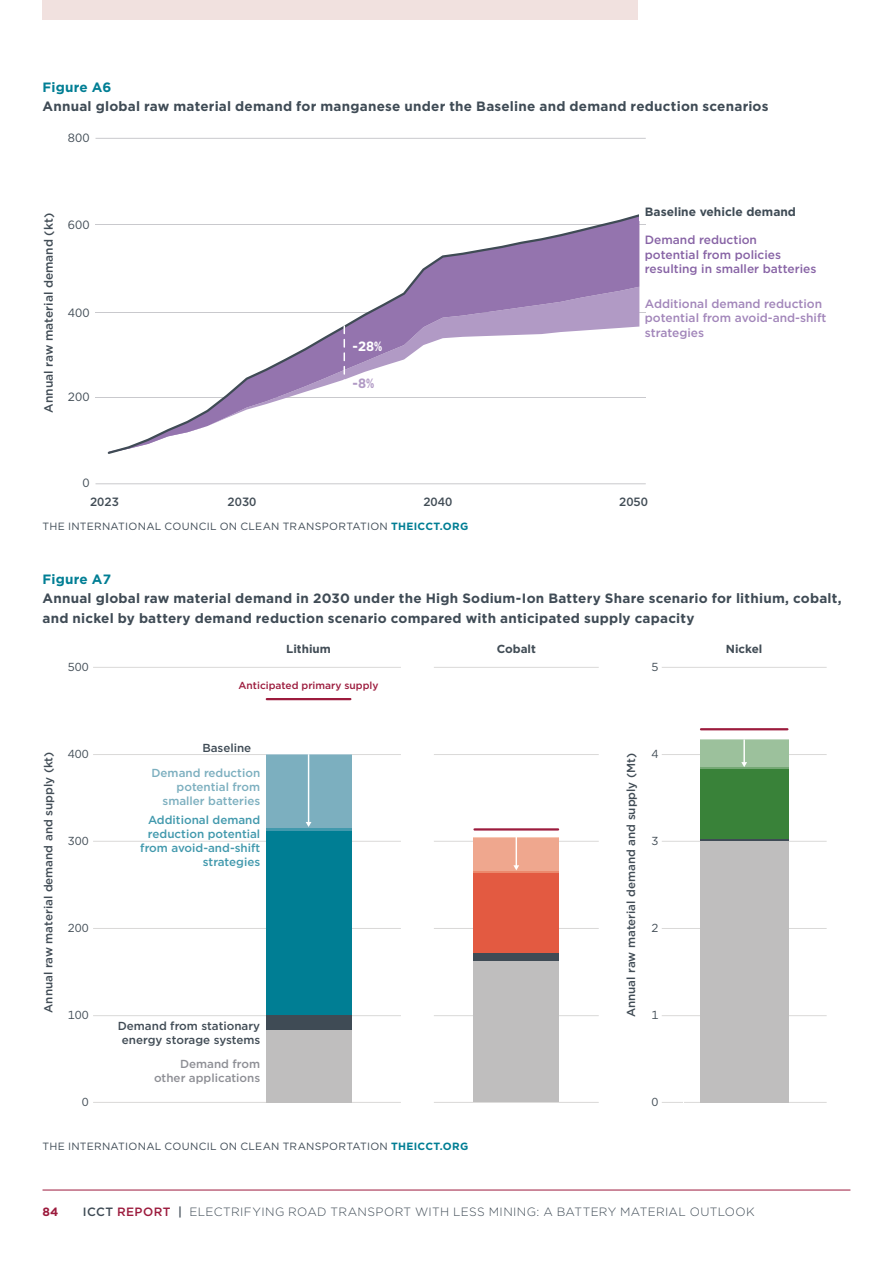
<style>
.page{position:relative;width:893px;height:1263px;background:#fff}
.page>*{position:absolute;margin:0;border:0;box-sizing:border-box;transform-origin:0 0}
.Figure_title{font:700 13.5px/19.5px "Gotham";letter-spacing:.015em;color:#3f4b55}
.Figure_number{font:700 13.5px "Gotham";letter-spacing:.01em;color:#007e94}
.t1{font:700 13.5px "Gotham";color:#fff}
.t2{font:700 13.5px "Gotham";color:#b19ac5}
.t3{font:300 12px "Gotham";letter-spacing:.03em;color:#3f4b55}
.t4{font:500 12px/14.4px "Gotham";color:#8763a5}
.t5{font:500 12px/14.4px "Gotham";color:#a286ba}
.t6{font:500 12px "Gotham";color:#414c55}
.t7{font:700 12px "Gotham";color:#3f4b55}
.t8{font:12px "Gotham";color:#414c55}
.t9{font:700 12px "Gotham";color:#9c1b3d}
.t10{font:500 11.7px/14px "Gotham";color:#414c55;text-align:center}
.t11{font:500 11.7px/14px "Gotham";color:#4299ad;text-align:right}
.t12{font:500 11.7px/24.8px "Gotham";color:#7cafbf}
.t13{font:500 11.7px/14px "Gotham";color:#8e8f95;text-align:right}
.t14{font:11.7px "Gotham";color:#414c55}
.t15{font:700 11.7px "Gotham";color:#414c55}
.Figure_credit{font:10.5px "Gotham";letter-spacing:.025em;color:#3f4b55}
.t16{font:500 10.2px "Gotham";color:#9c1b3d}
.s1{font-weight:700;color:#007e94}
.s2{color:#3f4b55}
.s3{font-weight:500}
.s4{font-weight:500;color:#9c1b3d}
</style>
<div class="page">
<hr style="left:43px;top:1190px;width:807px;height:1px;background:#9c1b3d">
<div style="left:43px;top:0;width:595px;height:20px;background:#f1e1df"></div>
<hr style="left:95px;top:398px;width:551px;height:1px;background:#c9c9cd">
<hr style="left:95px;top:313px;width:551px;height:1px;background:#c9c9cd">
<hr style="left:95px;top:224px;width:551px;height:1px;background:#c9c9cd">
<hr style="left:95px;top:138px;width:551px;height:1px;background:#c9c9cd">
<hr style="left:95px;top:483px;width:551px;height:1px;background:#c9c9cd">
<svg style="left:106px;top:214px;width:536px;height:240px"></svg>
<svg style="left:344px;top:320px;width:1px;height:67px"></svg>
<div style="left:639px;top:205px;width:17px;height:16px;background:#fff"></div>
<hr style="left:434px;top:667px;width:165px;height:1px;background:#dad9d8">
<hr style="left:434px;top:754px;width:165px;height:1px;background:#dad9d8">
<hr style="left:434px;top:841px;width:165px;height:1px;background:#dad9d8">
<hr style="left:434px;top:928px;width:165px;height:1px;background:#dad9d8">
<hr style="left:434px;top:1015px;width:165px;height:1px;background:#dad9d8">
<hr style="left:434px;top:1102px;width:165px;height:1px;background:#dad9d8">
<hr style="left:93px;top:667px;width:308px;height:1px;background:#dad9d8">
<hr style="left:93px;top:754px;width:308px;height:1px;background:#dad9d8">
<hr style="left:93px;top:841px;width:308px;height:1px;background:#dad9d8">
<hr style="left:93px;top:928px;width:308px;height:1px;background:#dad9d8">
<hr style="left:93px;top:1015px;width:308px;height:1px;background:#dad9d8">
<hr style="left:93px;top:1102px;width:308px;height:1px;background:#dad9d8">
<hr style="left:662px;top:754px;width:165px;height:1px;background:#dad9d8">
<hr style="left:662px;top:667px;width:165px;height:1px;background:#dad9d8">
<hr style="left:662px;top:841px;width:165px;height:1px;background:#dad9d8">
<hr style="left:662px;top:928px;width:165px;height:1px;background:#dad9d8">
<hr style="left:662px;top:1015px;width:165px;height:1px;background:#dad9d8">
<hr style="left:662px;top:1102px;width:165px;height:1px;background:#dad9d8">
<div style="left:473px;top:960px;width:86px;height:142px;background:#bfbebe"></div>
<div style="left:266px;top:1030px;width:85px;height:72px;background:#bfbebe"></div>
<div style="left:473px;top:953px;width:86px;height:7px;background:#3f4b55"></div>
<div style="left:266px;top:1014px;width:85px;height:16px;background:#3f4b55"></div>
<div style="left:266px;top:831px;width:85px;height:183px;background:#007e94"></div>
<div style="left:473px;top:872px;width:86px;height:81px;background:#e35a41"></div>
<hr style="left:266px;top:828px;width:85px;height:3px;background:#4299ad">
<hr style="left:473px;top:870px;width:86px;height:2px;background:#eb896c">
<div style="left:266px;top:755px;width:85px;height:73px;background:#7cafbf"></div>
<div style="left:473px;top:838px;width:86px;height:32px;background:#efa78e"></div>
<hr style="left:266px;top:754px;width:85px;height:1px;background:#adcad5">
<hr style="left:473px;top:837px;width:86px;height:1px;background:#f7c9b6">
<hr style="left:684px;top:1037px;width:1px;height:74px;background:#fff">
<hr style="left:474px;top:828px;width:84px;height:2px;background:#9c1b3d">
<hr style="left:267px;top:698px;width:83px;height:2px;background:#9c1b3d">
<div style="left:700px;top:841px;width:88px;height:261px;background:#bfbebe"></div>
<hr style="left:700px;top:838px;width:88px;height:3px;background:#3f4b55">
<div style="left:700px;top:769px;width:88px;height:69px;background:#398239"></div>
<hr style="left:700px;top:767px;width:88px;height:2px;background:#75a875">
<div style="left:700px;top:740px;width:88px;height:27px;background:#9cc19c"></div>
<hr style="left:700px;top:739px;width:88px;height:1px;background:#c4dac4">
<hr style="left:701px;top:728px;width:86px;height:2px;background:#9c1b3d">
<hr style="left:743px;top:739px;width:2px;height:24px;background:#fff">
<svg style="left:741px;top:762px;width:6px;height:5px"></svg>
<svg style="left:513px;top:837px;width:6px;height:33px"></svg>
<hr style="left:308px;top:754px;width:1px;height:69px;background:#fff">
<svg style="left:306px;top:822px;width:5px;height:5px"></svg>
<p class="Figure_number" style="left:43px;top:78px;width:70px">Figure A6</p>
<p class="Figure_title" style="left:43px;top:96px;width:727px">Annual global raw material demand for manganese under the Baseline and demand reduction scenarios</p>
<p class="t8" style="left:68px;top:130px;width:23px">800</p>
<p class="t6" style="left:41px;top:412px;width:201px;rotate:-90deg">Annual raw material demand (kt)</p>
<p class="t8" style="left:68px;top:217px;width:23px">600</p>
<p class="t8" style="left:68px;top:305px;width:23px">400</p>
<p class="t8" style="left:68px;top:389px;width:23px">200</p>
<p class="t1" style="left:352px;top:337px;width:31px">-28%</p>
<p class="t2" style="left:352px;top:374px;width:23px">-8%</p>
<p class="t7" style="left:645px;top:204px;width:153px">Baseline vehicle demand</p>
<p class="t4" style="left:645px;top:233px;width:173px">Demand reduction<br>potential from policies resulting in smaller batteries</p>
<p class="t5" style="left:645px;top:296px;width:183px">Additional demand reduction potential from avoid-and-shift strategies</p>
<p class="t8" style="left:82px;top:475px;width:9px">0</p>
<p class="t6" style="left:90px;top:494px;width:30px">2023</p>
<p class="t6" style="left:228px;top:494px;width:30px">2030</p>
<p class="t6" style="left:423px;top:494px;width:30px">2040</p>
<p class="t6" style="left:619px;top:494px;width:30px">2050</p>
<p class="Figure_credit" style="left:43px;top:520px;width:427px">THE INTERNATIONAL COUNCIL ON CLEAN TRANSPORTATION <span class="s1">THEICCT.ORG</span></p>
<p class="Figure_number" style="left:43px;top:570px;width:70px">Figure A7</p>
<p class="Figure_title" style="left:43px;top:588px;width:801px">Annual global raw material demand in 2030 under the High Sodium-Ion Battery Share scenario for lithium, cobalt, and nickel by battery demand reduction scenario compared with anticipated supply capacity</p>
<p class="t14" style="left:68px;top:659px;width:22px">500</p>
<p class="t10" style="left:41px;top:1013px;width:263px;rotate:-90deg">Annual raw material demand and supply (kt)</p>
<p class="t14" style="left:68px;top:746px;width:22px">400</p>
<p class="t14" style="left:68px;top:833px;width:22px">300</p>
<p class="t14" style="left:68px;top:920px;width:22px">200</p>
<p class="t14" style="left:68px;top:1007px;width:22px">100</p>
<p class="t14" style="left:82px;top:1094px;width:8px">0</p>
<p class="t15" style="left:286px;top:641px;width:46px">Lithium</p>
<p class="t15" style="left:497px;top:641px;width:41px">Cobalt</p>
<p class="t15" style="left:726px;top:641px;width:38px">Nickel</p>
<p class="t16" style="left:239px;top:679px;width:141px">Anticipated primary supply</p>
<p class="t14" style="left:651px;top:659px;width:8px">5</p>
<p class="t12" style="left:152px;top:735px;width:110px;text-indent:51px"><span class="s2">Baseline<br></span>Demand reduction</p>
<p class="t12" style="left:163px;top:779px;width:99px;line-height:14px;text-align:right">potential from smaller batteries</p>
<p class="t11" style="left:140px;top:813px;width:121px">Additional demand reduction potential from avoid-and-shift strategies</p>
<p class="t10" style="left:118px;top:1018px;width:144px">Demand from stationary energy storage systems</p>
<p class="t13" style="left:154px;top:1056px;width:108px">Demand from other applications</p>
<p class="t10" style="left:624px;top:1017px;width:266px;rotate:-90deg">Annual raw material demand and supply (Mt)</p>
<p class="t14" style="left:651px;top:746px;width:8px">4</p>
<p class="t14" style="left:651px;top:833px;width:8px">3</p>
<p class="t14" style="left:651px;top:920px;width:8px">2</p>
<p class="t14" style="left:651px;top:1007px;width:8px">1</p>
<p class="t14" style="left:651px;top:1094px;width:8px">0</p>
<p class="Figure_credit" style="left:43px;top:1139px;width:427px">THE INTERNATIONAL COUNCIL ON CLEAN TRANSPORTATION <span class="s1">THEICCT.ORG</span></p>
<p class="t9" style="left:43px;top:1203px;width:17px">84</p>
<p class="t3" style="left:83px;top:1204px;width:673px"><span class="s3">ICCT</span> <span class="s4">REPORT</span> <span class="s3">|</span> ELECTRIFYING ROAD TRANSPORT WITH LESS MINING: A BATTERY MATERIAL OUTLOOK</p>
</div>
